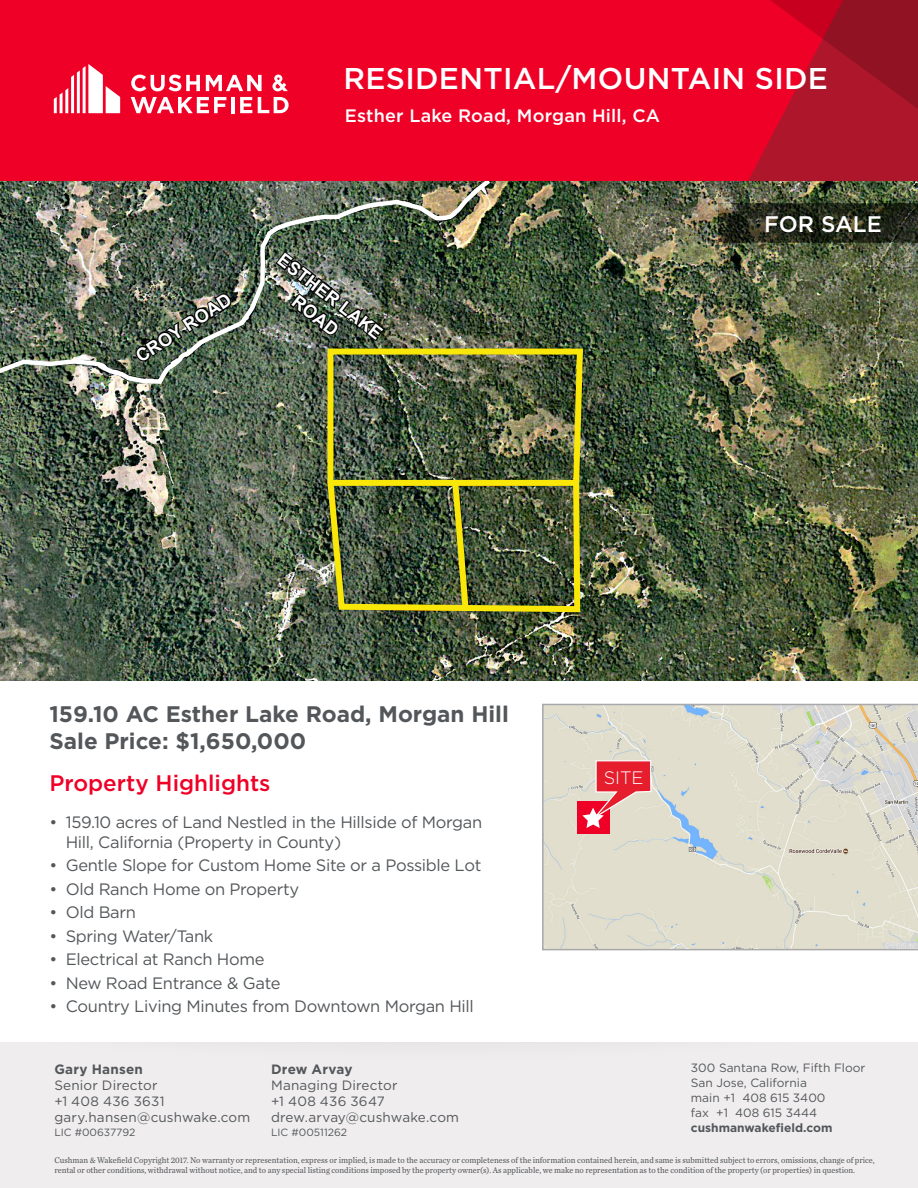
<style>
.page{position:relative;width:918px;height:1188px;background:#fff}
.page>*{position:absolute;margin:0;border:0;box-sizing:border-box;transform-origin:0 0}
.t1{font:500 30px "Gotham";letter-spacing:.01em;color:#fff}
.Subheading_-_gray{font:700 22.5px "Gotham";color:#54575a}
.Section_Head_-_red{font:500 22.5px "Gotham";color:#ef0027}
.Banner_Callout_Text{font:500 22.5px "Gotham";color:#fff}
.t2{font:500 18px "Gotham";letter-spacing:.01em;color:#fff}
.Body_Text{font:700 18px "Arial";color:#fff}
.t3{font:300 18px "Gotham";color:#fff}
.t4{font:16.5px/19.5px "Gotham";letter-spacing:-.02em;color:#54575a}
.t5{font:13.5px/16.2px "Gotham";letter-spacing:.015em;color:#54575a}
.t6{font:700 13.5px "Gotham";letter-spacing:.02em;color:#54575a}
.t7{font:12px/15px "Gotham";color:#54575a}
.t8{font:700 12px "Gotham";color:#54575a}
.t9{font:10.5px "Gotham";color:#54575a}
.t10{font:8.7px/10.4px "Chronicle Text G2";color:#54575a;scale:.95 1}
</style>
<div class="page">
<img style="left:0;top:181px;width:918px;height:499px">
<svg style="left:542px;top:704px;width:376px;height:246px"></svg>
<div style="left:577px;top:802px;width:32px;height:32px;background:#ef0027"></div>
<img style="left:718px;top:204px;width:200px;height:38px">
<img style="left:0;top:181px;width:493px;height:205px">
<img style="left:324px;top:346px;width:262px;height:269px">
<div style="left:329px;top:480px;width:247px;height:6px;background:#f8e708"></div>
<img style="left:448px;top:476px;width:23px;height:138px">
<div style="left:0;top:0;width:918px;height:181px;background:#ef0027"></div>
<svg style="left:748px;top:0;width:170px;height:181px"></svg>
<svg style="left:54px;top:64px;width:66px;height:49px"></svg>
<hr style="left:231px;top:97px;width:4px;height:16px;background:#fff">
<svg style="left:240px;top:97px;width:12px;height:16px"></svg>
<svg style="left:258px;top:97px;width:31px;height:16px"></svg>
<svg style="left:131px;top:75px;width:69px;height:16px"></svg>
<svg style="left:206px;top:75px;width:56px;height:16px"></svg>
<svg style="left:131px;top:97px;width:95px;height:16px"></svg>
<svg style="left:272px;top:75px;width:16px;height:16px"></svg>
<svg style="left:582px;top:760px;width:70px;height:68px"></svg>
<h1 class="t1" style="left:344px;top:58px;width:486px">RESIDENTIAL/MOUNTAIN SIDE</h1>
<h3 class="t2" style="left:345px;top:103px;width:317px">Esther Lake Road, Morgan Hill, CA</h3>
<p class="Body_Text" style="left:131px;top:347px;width:111px;rotate:-33deg">CROY ROAD</p>
<p class="Body_Text" style="left:287px;top:248px;width:129px;rotate:38deg">ESTHER LAKE</p>
<p class="Body_Text" style="left:302px;top:290px;width:54px;rotate:38deg">ROAD</p>
<p class="Banner_Callout_Text" style="left:764px;top:209px;width:119px">FOR SALE</p>
<p class="Subheading_-_gray" style="left:49px;top:699px;width:461px">159.10 AC Esther Lake Road, Morgan Hill</p>
<p class="Subheading_-_gray" style="left:49px;top:726px;width:258px">Sale Price: $1,650,000</p>
<p class="Section_Head_-_red" style="left:49px;top:768px;width:223px">Property Highlights</p>
<p class="t4" style="left:66px;top:812px;width:418px;text-indent:-16px">• 159.10 acres of Land Nestled in the Hillside of Morgan<br>Hill, California (Property in County)</p>
<p class="t4" style="left:49px;top:855px;width:433px">• Gentle Slope for Custom Home Site or a Possible Lot</p>
<p class="t4" style="left:49px;top:879px;width:251px">• Old Ranch Home on Property</p>
<p class="t4" style="left:49px;top:902px;width:88px">• Old Barn</p>
<p class="t4" style="left:49px;top:926px;width:165px">• Spring Water/Tank</p>
<p class="t4" style="left:49px;top:949px;width:217px">• Electrical at Ranch Home</p>
<p class="t4" style="left:49px;top:973px;width:233px">• New Road Entrance &amp; Gate</p>
<p class="t4" style="left:49px;top:996px;width:426px">• Country Living Minutes from Downtown Morgan Hill</p>
<h3 class="t6" style="left:54px;top:1060px;width:90px">Gary Hansen</h3>
<h3 class="t5" style="left:54px;top:1077px;width:197px">Senior Director<br>+1 408 436 3631 gary.hansen@cushwake.com</h3>
<p class="t9" style="left:54px;top:1125px;width:83px">LIC #00637792</p>
<h3 class="t6" style="left:271px;top:1060px;width:83px">Drew Arvay</h3>
<h3 class="t5" style="left:271px;top:1077px;width:189px">Managing Director<br>+1 408 436 3647 drew.arvay@cushwake.com</h3>
<p class="t9" style="left:271px;top:1125px;width:78px">LIC #00511262</p>
<p class="t3" style="left:604px;top:766px;width:41px">SITE</p>
<h3 class="t7" style="left:691px;top:1060px;width:176px">300 Santana Row, Fifth Floor<br>San Jose, California<br>main +1 408 615 3400<br>fax +1 408 615 3444</h3>
<h3 class="t8" style="left:691px;top:1120px;width:143px">cushmanwakefield.com</h3>
<p class="t10" style="left:54px;top:1154px;width:865px">Cushman &amp; Wakefield Copyright 2017. No warranty or representation, express or implied, is made to the accuracy or completeness of the information contained herein, and same is submitted subject to errors, omissions, change of price, rental or other conditions, withdrawal without notice, and to any special listing conditions imposed by the property owner(s). As applicable, we make no representation as to the condition of the property (or properties) in question.</p>
</div>
